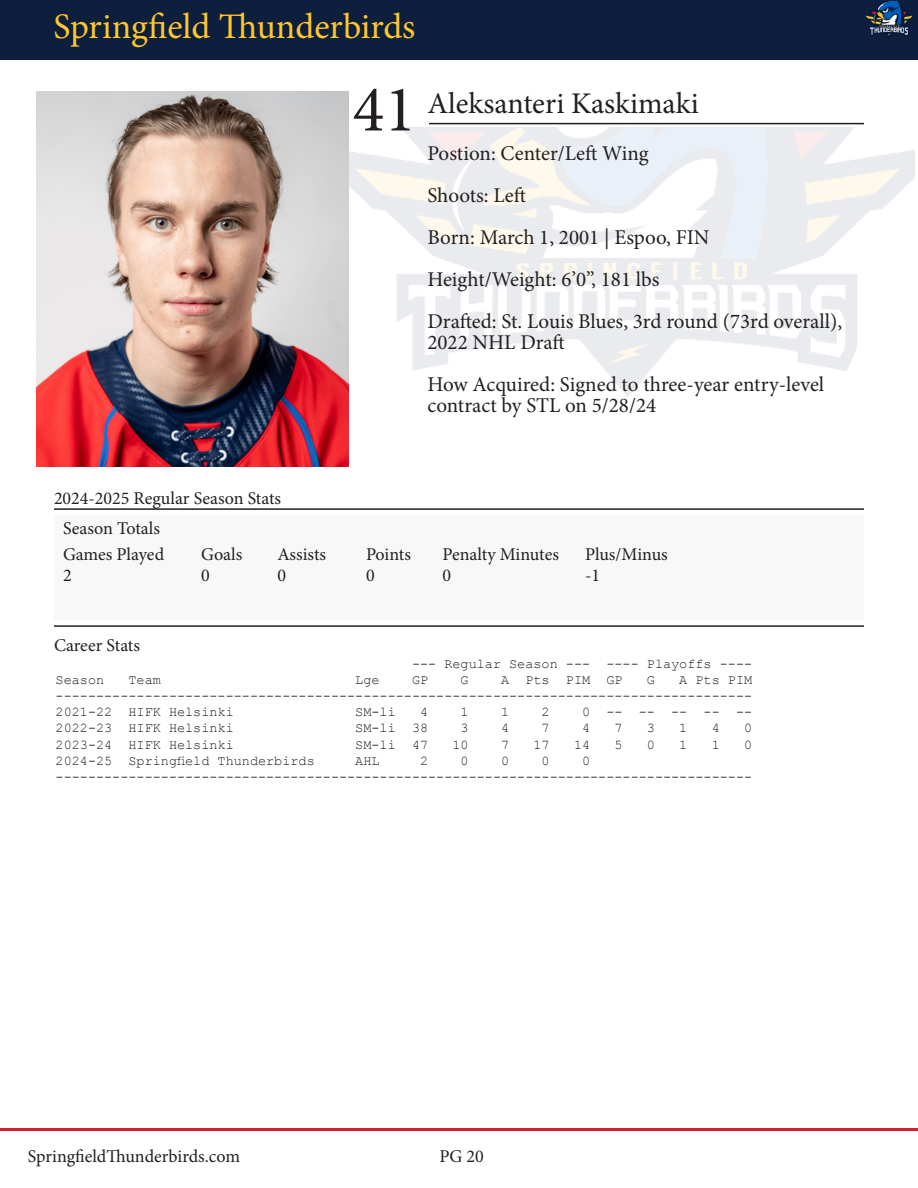
<style>
.page{position:relative;width:918px;height:1188px;background:#fff}
.page>*{position:absolute;margin:0;border:0;box-sizing:border-box;transform-origin:0 0}
.t1{font:66px "Minion Pro";color:#231f20}
.t2{font:36px "Minion Pro";color:#fec82d}
.t3{font:30px "Minion Pro";color:#231f20}
.t4{font:21px/21px "Minion Pro";color:#231f20}
.t5{font:18px "Minion Pro";color:#231f20}
.t6{font:13.5px "Courier New";color:#231f20}
</style>
<div class="page">
<div style="left:0;top:0;width:918px;height:59px;background:#0e1e3d"></div>
<hr style="left:0;top:1128px;width:918px;height:3px;background:#d22030">
<img style="left:863px;top:1px;width:52px;height:37px">
<div style="left:54px;top:515px;width:809px;height:105px;background:#f8f8f8"></div>
<hr style="left:54px;top:625px;width:810px;height:2px;background:#231f20">
<hr style="left:54px;top:508px;width:810px;height:2px;background:#231f20">
<img style="left:348px;top:128px;width:567px;height:270px">
<hr style="left:429px;top:123px;width:435px;height:1px;background:#231f20">
<img style="left:36px;top:92px;width:312px;height:374px">
<p class="t2" style="left:53px;top:2px;width:364px">Springfield Thunderbirds</p>
<p class="t1" style="left:353px;top:65px;width:65px">41</p>
<p class="t3" style="left:428px;top:84px;width:273px">Aleksanteri Kaskimaki</p>
<p class="t4" style="left:428px;top:142px;width:223px">Postion: Center/Left Wing</p>
<p class="t4" style="left:428px;top:184px;width:100px">Shoots: Left</p>
<p class="t4" style="left:428px;top:226px;width:284px">Born: March 1, 2001 | Espoo, FIN</p>
<p class="t4" style="left:428px;top:268px;width:233px">Height/Weight: 6’0”, 181 lbs</p>
<p class="t4" style="left:428px;top:310px;width:416px">Drafted: St. Louis Blues, 3rd round (73rd overall),<br>2022 NHL Draft</p>
<p class="t4" style="left:428px;top:373px;width:398px">How Acquired: Signed to three-year entry-level contract by STL on 5/28/24</p>
<p class="t5" style="left:54px;top:486px;width:229px">2024-2025 Regular Season Stats</p>
<p class="t5" style="left:63px;top:516px;width:99px">Season Totals</p>
<p class="t5" style="left:63px;top:542px;width:103px">Games Played</p>
<p class="t5" style="left:201px;top:542px;width:43px">Goals</p>
<p class="t5" style="left:278px;top:542px;width:50px">Assists</p>
<p class="t5" style="left:366px;top:542px;width:46px">Points</p>
<p class="t5" style="left:443px;top:542px;width:118px">Penalty Minutes</p>
<p class="t5" style="left:585px;top:542px;width:84px">Plus/Minus</p>
<p class="t5" style="left:63px;top:563px;width:10px">2</p>
<p class="t5" style="left:201px;top:563px;width:10px">0</p>
<p class="t5" style="left:278px;top:563px;width:10px">0</p>
<p class="t5" style="left:366px;top:563px;width:10px">0</p>
<p class="t5" style="left:443px;top:563px;width:10px">0</p>
<p class="t5" style="left:585px;top:563px;width:17px">-1</p>
<p class="t5" style="left:54px;top:633px;width:88px">Career Stats</p>
<p class="t6" style="left:412px;top:655px;width:342px">--- Regular Season --- ---- Playoffs ----</p>
<p class="t6" style="left:56px;top:671px;width:50px">Season</p>
<p class="t6" style="left:129px;top:671px;width:34px">Team</p>
<p class="t6" style="left:355px;top:671px;width:26px">Lge</p>
<p class="t6" style="left:412px;top:671px;width:18px">GP</p>
<p class="t6" style="left:461px;top:671px;width:10px">G</p>
<p class="t6" style="left:501px;top:671px;width:123px">A Pts PIM GP</p>
<p class="t6" style="left:647px;top:671px;width:10px">G</p>
<p class="t6" style="left:679px;top:671px;width:74px">A Pts PIM</p>
<p class="t6" style="left:56px;top:688px;width:698px">--------------------------------------------------------------------------------------</p>
<p class="t6" style="left:56px;top:704px;width:180px">2021-22 HIFK Helsinki</p>
<p class="t6" style="left:355px;top:704px;width:42px">SM-li</p>
<p class="t6" style="left:420px;top:704px;width:10px">4</p>
<p class="t6" style="left:461px;top:704px;width:10px">1</p>
<p class="t6" style="left:501px;top:704px;width:10px">1</p>
<p class="t6" style="left:542px;top:704px;width:10px">2</p>
<p class="t6" style="left:582px;top:704px;width:172px">0 -- -- -- -- --</p>
<p class="t6" style="left:56px;top:720px;width:180px">2022-23 HIFK Helsinki</p>
<p class="t6" style="left:355px;top:720px;width:74px">SM-li 38</p>
<p class="t6" style="left:461px;top:720px;width:10px">3</p>
<p class="t6" style="left:501px;top:720px;width:10px">4</p>
<p class="t6" style="left:542px;top:720px;width:10px">7</p>
<p class="t6" style="left:582px;top:720px;width:10px">4</p>
<p class="t6" style="left:615px;top:720px;width:10px">7</p>
<p class="t6" style="left:647px;top:720px;width:10px">3</p>
<p class="t6" style="left:679px;top:720px;width:10px">1</p>
<p class="t6" style="left:712px;top:720px;width:10px">4</p>
<p class="t6" style="left:744px;top:720px;width:10px">0</p>
<p class="t6" style="left:56px;top:736px;width:180px">2023-24 HIFK Helsinki</p>
<p class="t6" style="left:355px;top:736px;width:74px">SM-li 47</p>
<p class="t6" style="left:453px;top:736px;width:18px">10</p>
<p class="t6" style="left:501px;top:736px;width:10px">7</p>
<p class="t6" style="left:534px;top:736px;width:18px">17</p>
<p class="t6" style="left:574px;top:736px;width:18px">14</p>
<p class="t6" style="left:615px;top:736px;width:10px">5</p>
<p class="t6" style="left:647px;top:736px;width:10px">0</p>
<p class="t6" style="left:679px;top:736px;width:10px">1</p>
<p class="t6" style="left:712px;top:736px;width:10px">1</p>
<p class="t6" style="left:744px;top:736px;width:10px">0</p>
<p class="t6" style="left:56px;top:752px;width:261px">2024-25 Springfield Thunderbirds</p>
<p class="t6" style="left:355px;top:752px;width:26px">AHL</p>
<p class="t6" style="left:420px;top:752px;width:10px">2</p>
<p class="t6" style="left:461px;top:752px;width:10px">0</p>
<p class="t6" style="left:501px;top:752px;width:10px">0</p>
<p class="t6" style="left:542px;top:752px;width:10px">0</p>
<p class="t6" style="left:582px;top:752px;width:10px">0</p>
<p class="t6" style="left:56px;top:769px;width:698px">--------------------------------------------------------------------------------------</p>
<p class="t5" style="left:28px;top:1144px;width:214px">SpringfieldThunderbirds.com</p>
<p class="t5" style="left:439px;top:1144px;width:46px">PG 20</p>
</div>
